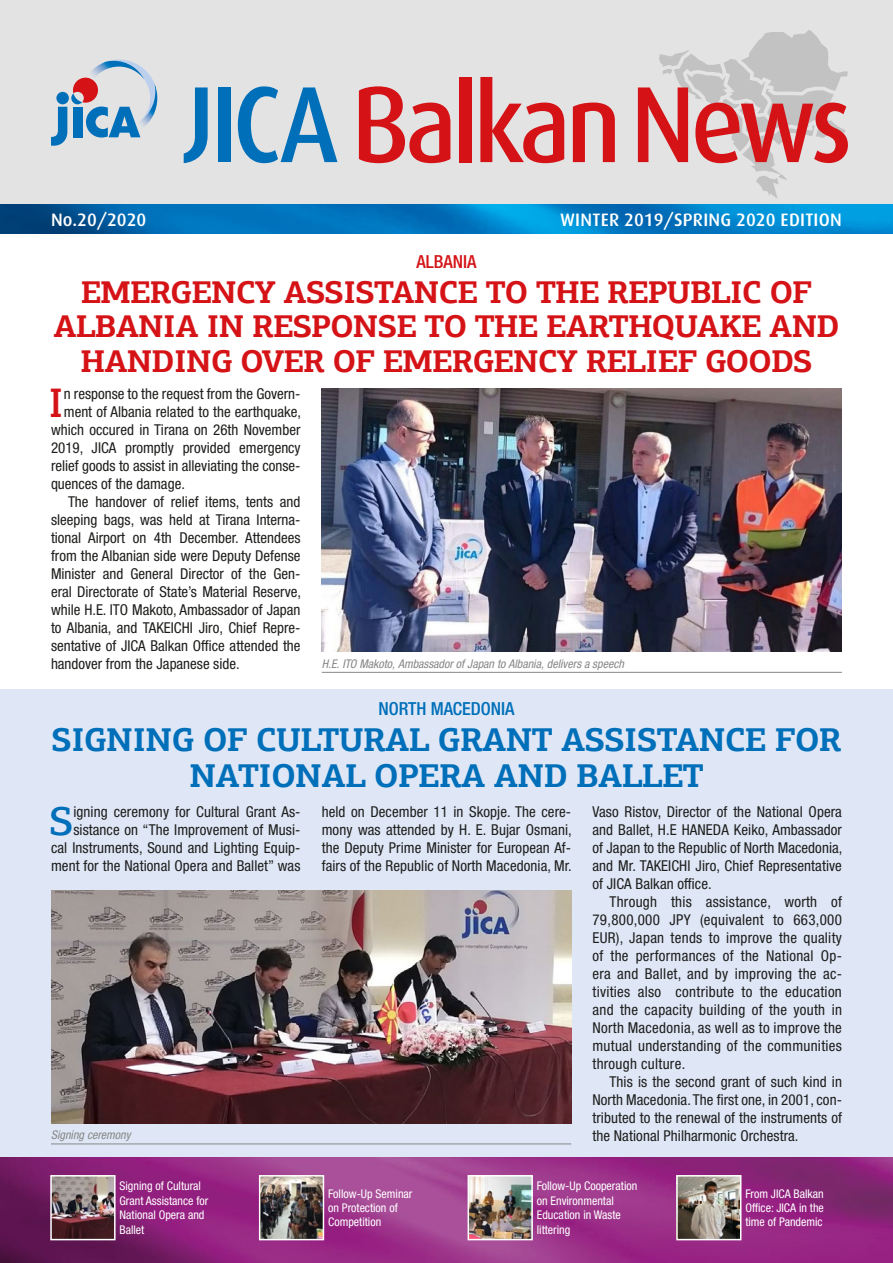
<style>
.page{position:relative;width:893px;height:1263px;background:#fff}
.page>*{position:absolute;margin:0;border:0;box-sizing:border-box;transform-origin:0 0}
.t1{font:500 41.25px "PF Agora Slab Pro";color:#d51317}
.t2{font:500 41.25px "PF Agora Slab Pro";color:#006fb9}
.t3{font:700 33px/36px "PF Agora Slab Pro";letter-spacing:-.02em;color:#006fb9;text-align:center}
.t4{font:700 31.5px/34.5px "PF Agora Slab Pro";letter-spacing:-.025em;color:#d51317;text-align:center}
.t5{font:500 18px "i Dax";letter-spacing:.015em;color:#fff}
.t6{font:500 condensed 18px "Helvetica Neue LTW1 G";color:#006fb9}
.t7{font:500 condensed 18px "Helvetica Neue LTW1 G";color:#d51317}
.t8{font:condensed 15px/18px "Helvetica Neue LTW1 G";color:#1d1d1b;text-align:justify}
.t9{font:condensed 12px/14.4px "Helvetica Neue LTW1 G";color:#fff}
.t10{font:italic condensed 12px "Helvetica Neue LTW1 G";color:#878787}
</style>
<div class="page">
<div style="left:0;top:0;width:893px;height:234px;background:#e3e3e3"></div>
<img style="left:0;top:204px;width:893px;height:30px">
<img style="left:0;top:1157px;width:893px;height:106px">
<div style="left:0;top:689px;width:893px;height:468px;background:#dfe7f7"></div>
<svg style="left:51px;top:60px;width:106px;height:86px"></svg>
<svg style="left:184px;top:87px;width:24px;height:76px"></svg>
<div style="left:218px;top:87px;width:12px;height:75px;background:#006fb9"></div>
<svg style="left:238px;top:86px;width:99px;height:77px"></svg>
<svg style="left:359px;top:86px;width:91px;height:77px"></svg>
<div style="left:459px;top:77px;width:12px;height:85px;background:#d51317"></div>
<svg style="left:480px;top:77px;width:84px;height:86px"></svg>
<svg style="left:573px;top:103px;width:42px;height:59px"></svg>
<svg style="left:638px;top:30px;width:210px;height:169px"></svg>
<img style="left:679px;top:1178px;width:59px;height:59px">
<div style="left:676px;top:1175px;width:65px;height:65px;border:2px solid #fff"></div>
<img style="left:471px;top:1178px;width:59px;height:59px">
<div style="left:468px;top:1175px;width:65px;height:65px;border:2px solid #fff"></div>
<img style="left:262px;top:1178px;width:59px;height:59px">
<div style="left:259px;top:1175px;width:65px;height:65px;border:2px solid #fff"></div>
<img style="left:53px;top:1178px;width:60px;height:59px">
<div style="left:50px;top:1175px;width:66px;height:65px;border:2px solid #fff"></div>
<hr style="left:322px;top:672px;width:520px;height:1px;background:#878787">
<hr style="left:51px;top:1143px;width:520px;height:1px;background:#878787">
<img style="left:322px;top:388px;width:520px;height:263px">
<img style="left:51px;top:890px;width:520px;height:234px">
<p class="t5" style="left:51px;top:209px;width:97px">No.20/2020</p>
<p class="t5" style="left:560px;top:209px;width:283px">WINTER 2019/SPRING 2020 EDITION</p>
<p class="t7" style="left:416px;top:251px;width:62px">ALBANIA</p>
<h3 class="t4" style="left:53px;top:274px;width:787px">EMERGENCY ASSISTANCE TO THE REPUBLIC OF<br>ALBANIA IN RESPONSE TO THE EARTHQUAKE AND<br>HANDING OVER OF EMERGENCY RELIEF GOODS</h3>
<h1 class="t1" style="left:48px;top:377px;width:17px">I</h1>
<p class="t8" style="left:64px;top:385px;width:238px">n response to the request from the Govern-</p>
<p class="t8" style="left:64px;top:403px;width:239px">ment of Albania related to the earthquake,</p>
<p class="t8" style="left:51px;top:421px;width:251px">which occured in Tirana on 26th November</p>
<p class="t8" style="left:51px;top:439px;width:251px">2019, JICA promptly provided emergency</p>
<p class="t8" style="left:51px;top:457px;width:251px">relief goods to assist in alleviating the conse-</p>
<p class="t8" style="left:51px;top:475px;width:135px">quences of the damage.</p>
<p class="t8" style="left:68px;top:493px;width:234px">The handover of relief items, tents and</p>
<p class="t8" style="left:51px;top:511px;width:251px">sleeping bags, was held at Tirana Interna-</p>
<p class="t8" style="left:51px;top:529px;width:251px">tional Airport on 4th December. Attendees</p>
<p class="t8" style="left:51px;top:547px;width:251px">from the Albanian side were Deputy Defense</p>
<p class="t8" style="left:51px;top:565px;width:251px">Minister and General Director of the Gen-</p>
<p class="t8" style="left:51px;top:583px;width:252px">eral Directorate of State’s Material Reserve,</p>
<p class="t8" style="left:51px;top:601px;width:251px">while H.E. ITO Makoto, Ambassador of Japan</p>
<p class="t8" style="left:51px;top:619px;width:251px">to Albania, and TAKEICHI Jiro, Chief Repre-</p>
<p class="t8" style="left:51px;top:637px;width:251px">sentative of JICA Balkan Office attended the</p>
<p class="t8" style="left:51px;top:655px;width:190px">handover from the Japanese side.</p>
<p class="t10" style="left:322px;top:656px;width:304px">H.E. ITO Makoto, Ambassador of Japan to Albania, delivers a speech</p>
<p class="t6" style="left:378px;top:697px;width:138px">NORTH MACEDONIA</p>
<h2 class="t3" style="left:51px;top:721px;width:792px">SIGNING OF CULTURAL GRANT ASSISTANCE FOR<br>NATIONAL OPERA AND BALLET</h2>
<p class="t8" style="left:51px;top:803px;width:251px;text-align:right">igning ceremony for Cultural Grant As&shy;sistance on “The Improvement of Musi-<br>cal Instruments, Sound and Lighting Equip&shy;ment for the National Opera and Ballet” was</p>
<p class="t8" style="left:322px;top:803px;width:252px">held on December 11 in Skopje. The cere&shy;mony was attended by H. E. Bujar Osmani, the Deputy Prime Minister for European Af&shy;fairs of the Republic of North Macedonia, Mr.</p>
<p class="t8" style="left:592px;top:803px;width:252px">Vaso Ristov, Director of the National Opera and Ballet, H.E HANEDA Keiko, Ambassador of Japan to the Republic of North Macedonia, and Mr. TAKEICHI Jiro, Chief Representative of JICA Balkan office.</p>
<p class="t8" style="left:592px;top:893px;width:251px;text-indent:17px">Through this assistance, worth of 79,800,000 JPY (equivalent to 663,000<br>EUR), Japan tends to improve the quality of the performances of the National Op&shy;era and Ballet, and by improving the ac&shy;tivities also contribute to the education and the capacity building of the youth in North Macedonia, as well as to improve the mutual understanding of the communities through culture.</p>
<p class="t8" style="left:592px;top:1073px;width:251px;text-indent:17px">This is the second grant of such kind in North Macedonia. The first one, in 2001, con&shy;tributed to the renewal of the instruments of the National Philharmonic Orchestra.</p>
<h1 class="t2" style="left:49px;top:796px;width:25px">S</h1>
<p class="t10" style="left:51px;top:1128px;width:81px">Signing ceremony</p>
<p class="t9" style="left:119px;top:1179px;width:90px">Signing of Cultural<br>Grant Assistance for<br>National Opera and<br>Ballet</p>
<p class="t9" style="left:328px;top:1186px;width:86px">Follow-Up Seminar on Protection of<br>Competition</p>
<p class="t9" style="left:537px;top:1179px;width:102px">Follow-Up Cooperation on Environmental<br>Education in Waste littering</p>
<p class="t9" style="left:745px;top:1186px;width:80px;text-align:justify">From JICA Balkan Office: JICA in the time of Pandemic</p>
</div>
